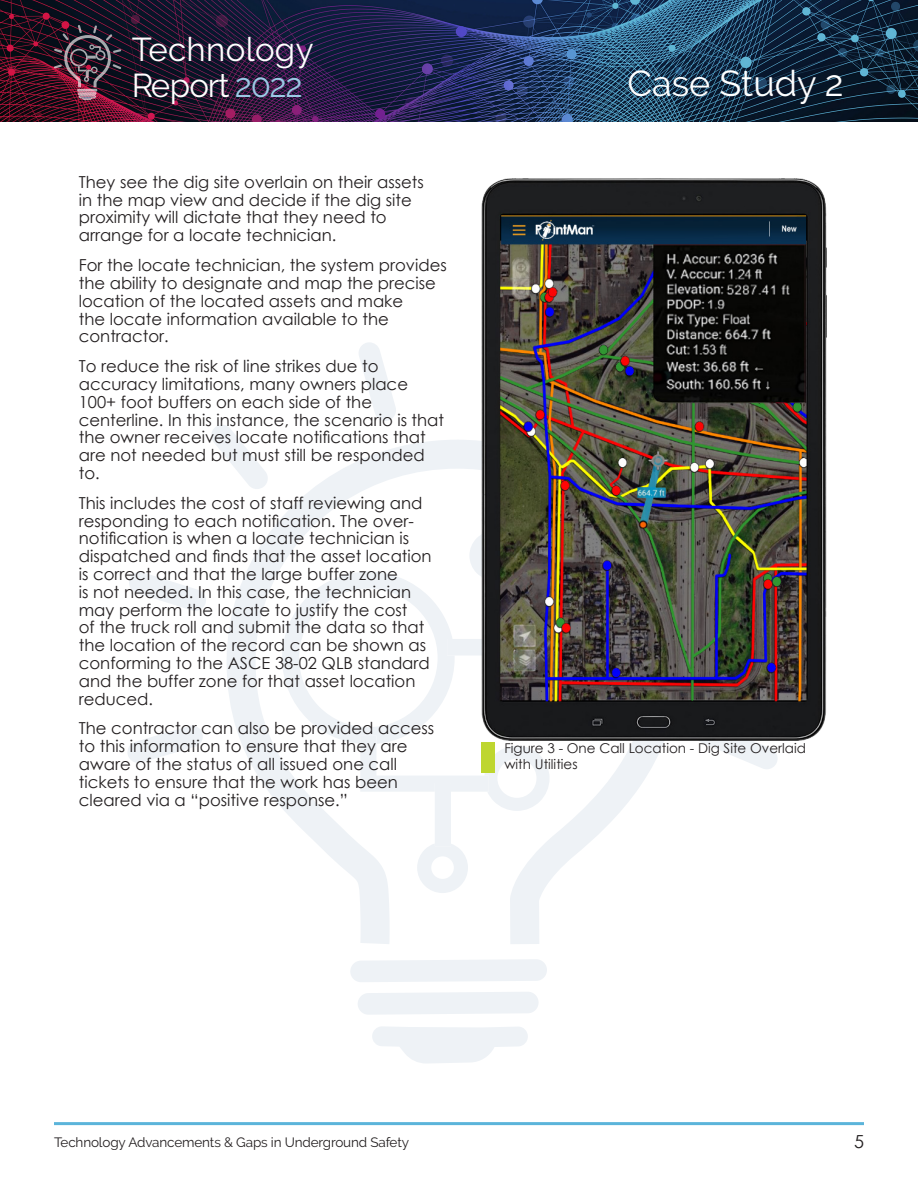
<style>
.page{position:relative;width:918px;height:1188px;background:#fff}
.page>*{position:absolute;margin:0;border:0;box-sizing:border-box;transform-origin:0 0}
.t1{font:36px "Raleway";color:#fff}
.t2{font:33px/36px "Raleway";letter-spacing:-.02em;color:#fff}
.t3{font:18px "Century Gothic";color:#231f20}
.t4{font:16.5px/17.9px "Century Gothic";color:#231f20}
.t5{font:13.5px/16.2px "Century Gothic";color:#231f20}
.t6{font:13.5px "Raleway";letter-spacing:-.01em;color:#231f20}
.s1{color:#9bc9e5}
</style>
<div class="page">
<svg style="left:227px;top:440px;width:437px;height:504px"></svg>
<svg style="left:372px;top:1026px;width:156px;height:37px"></svg>
<svg style="left:128px;top:726px;width:75px;height:37px"></svg>
<svg style="left:129px;top:572px;width:77px;height:39px"></svg>
<svg style="left:211px;top:425px;width:58px;height:64px"></svg>
<svg style="left:359px;top:342px;width:37px;height:79px"></svg>
<svg style="left:700px;top:741px;width:77px;height:28px"></svg>
<svg style="left:350px;top:959px;width:197px;height:23px;background:#eff3f6"></svg>
<svg style="left:358px;top:992px;width:180px;height:23px;background:#eff3f6"></svg>
<svg style="left:282px;top:531px;width:344px;height:362px"></svg>
<img style="left:0;top:0;width:918px;height:122px">
<hr style="left:54px;top:1122px;width:810px;height:3px;background:#5bb4da">
<svg style="left:54px;top:25px;width:67px;height:75px;background:#482d3d"></svg>
<img style="left:481px;top:178px;width:346px;height:563px">
<div style="left:481px;top:743px;width:13px;height:30px;background:#bed62f"></div>
<h2 class="t2" style="left:132px;top:32px;width:183px">Technology<br>Report <span class="s1">2022</span></h2>
<p class="t4" style="left:79px;top:173px;width:347px">They see the dig site overlain on their assets in the map view and decide if the dig site proximity will dictate that they need to arrange for a locate technician.</p>
<p class="t4" style="left:79px;top:256px;width:369px">For the locate technician, the system provides the ability to designate and map the precise location of the located assets and make<br>the locate information available to the contractor.</p>
<p class="t4" style="left:79px;top:357px;width:367px">To reduce the risk of line strikes due to accuracy limitations, many owners place 100+ foot buffers on each side of the centerline. In this instance, the scenario is that the owner receives locate notifications that are not needed but must still be responded to.</p>
<p class="t4" style="left:79px;top:494px;width:354px">This includes the cost of staff reviewing and responding to each notification. The over&shy;notification is when a locate technician is dispatched and finds that the asset location is correct and that the large buffer zone<br>is not needed. In this case, the technician may perform the locate to justify the cost<br>of the truck roll and submit the data so that the location of the record can be shown as conforming to the ASCE 38-02 QLB standard and the buffer zone for that asset location reduced.</p>
<p class="t4" style="left:79px;top:719px;width:357px">The contractor can also be provided access to this information to ensure that they are aware of the status of all issued one call tickets to ensure that the work has been cleared via a “positive response.”</p>
<h1 class="t1" style="left:627px;top:62px;width:218px">Case Study 2</h1>
<p class="t5" style="left:504px;top:740px;width:303px">Figure 3 - One Call Location - Dig Site Overlaid with Utilities</p>
<p class="t6" style="left:54px;top:1134px;width:357px">Technology Advancements &amp; Gaps in Underground Safety</p>
<p class="t3" style="left:854px;top:1128px;width:11px">5</p>
</div>
